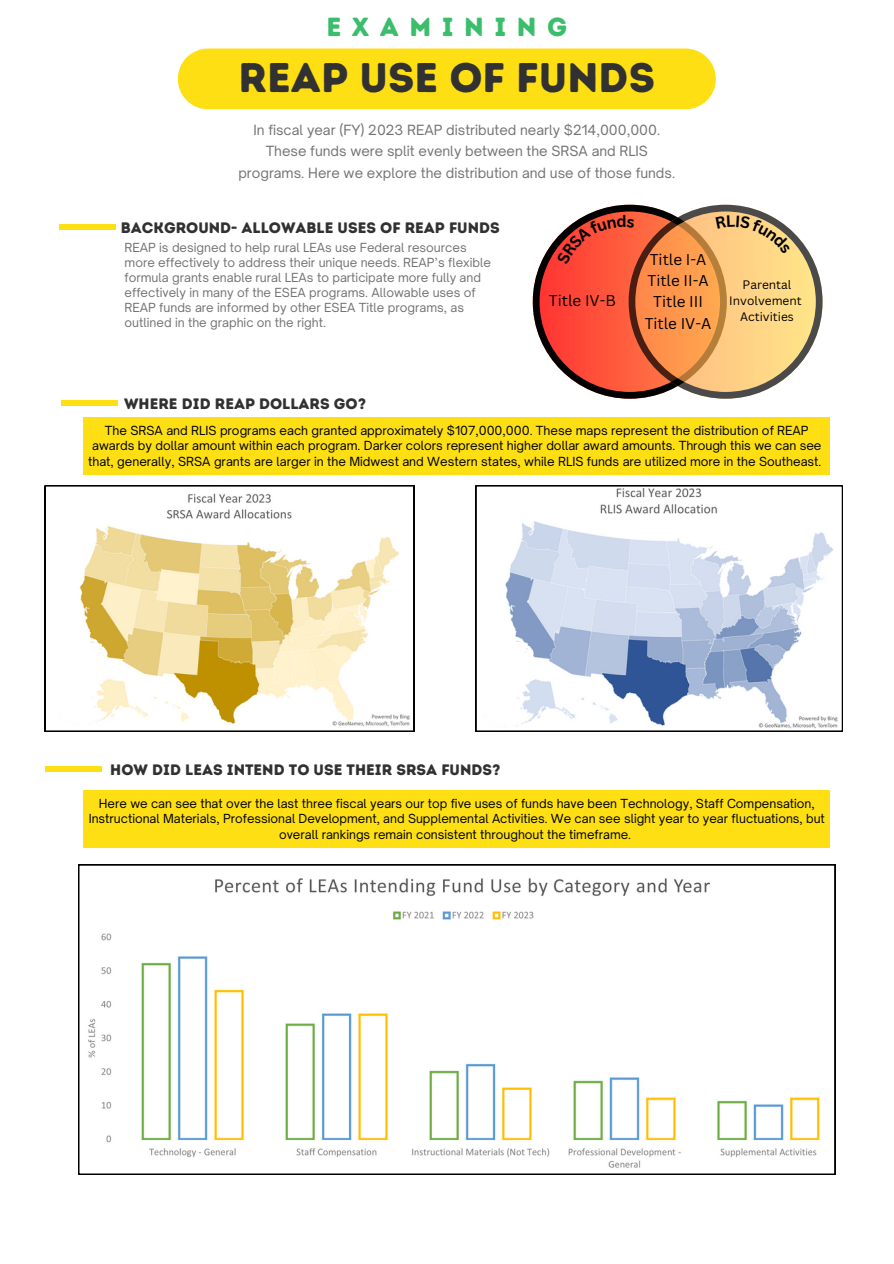
<style>
.page{position:relative;width:894px;height:1264px;background:#fff}
.page>*{position:absolute;margin:0;border:0;box-sizing:border-box;transform-origin:0 0}
.t1{font:41.4px "Intro Rust Base";color:#313131}
.t2{font:26.25px "Intro Rust Base";letter-spacing:.4em;color:#3bbe6b}
.t3{font:15.15px "Intro Rust Base";color:#313131}
.t4{font:15.15px "Canva Sans";color:#000}
.t5{font:13.5px/21.5px "Open Sauce One";color:#737373;text-align:center}
.t6{font:12px/15.8px "Open Sauce One";color:#000;text-align:center}
.t7{font:12px/15px "Open Sauce One";color:#737373}
.t8{font:12px/16.4px "Canva Sans";color:#000;text-align:center}
</style>
<div class="page">
<div style="left:59px;top:224px;width:57px;height:6px;background:#fddf13"></div>
<div style="left:61px;top:401px;width:57px;height:5px;background:#fddf13"></div>
<div style="left:178px;top:49px;width:537px;height:60px;background:#fddf13"></div>
<div style="left:83px;top:418px;width:746px;height:57px;background:#fddf13"></div>
<div style="left:45px;top:766px;width:56px;height:6px;background:#fddf13"></div>
<svg style="left:475px;top:485px;width:367px;height:246px"></svg>
<svg style="left:45px;top:485px;width:369px;height:246px"></svg>
<div style="left:83px;top:790px;width:746px;height:57px;background:#fddf13"></div>
<svg style="left:78px;top:864px;width:756px;height:310px"></svg>
<svg style="left:532px;top:205px;width:290px;height:194px"></svg>
<p class="t2" style="left:326px;top:11px;width:242px">EXAMINING</p>
<p class="t1" style="left:238px;top:52px;width:418px">REAP USE OF FUNDS</p>
<p class="t5" style="left:238px;top:119px;width:438px">In fiscal year (FY) 2023 REAP distributed nearly $214,000,000.<br>These funds were split evenly between the SRSA and RLIS programs. Here we explore the distribution and use of those funds.</p>
<p class="t3" style="left:121px;top:218px;width:380px">BACKGROUND- ALLOWABLE USES OF REAP FUNDS</p>
<p class="t7" style="left:124px;top:239px;width:368px">REAP is designed to help rural LEAs use Federal resources more effectively to address their unique needs. REAP’s flexible formula grants enable rural LEAs to participate more fully and effectively in many of the ESEA programs. Allowable uses of REAP funds are informed by other ESEA Title programs, as outlined in the graphic on the right.</p>
<p class="t3" style="left:124px;top:394px;width:243px">WHERE DID REAP DOLLARS GO?</p>
<p class="t4" style="left:549px;top:290px;width:68px">Title IV-B</p>
<p class="t4" style="left:649px;top:249px;width:58px">Title I-A</p>
<p class="t4" style="left:647px;top:270px;width:63px">Title II-A</p>
<p class="t4" style="left:653px;top:291px;width:51px">Title III</p>
<p class="t4" style="left:644px;top:312px;width:68px">Title IV-A</p>
<p class="t8" style="left:729px;top:276px;width:74px">Parental<br>Involvement</p>
<p class="t8" style="left:740px;top:308px;width:55px">Activities</p>
<p class="t6" style="left:88px;top:422px;width:734px">The SRSA and RLIS programs each granted approximately $107,000,000. These maps represent the distribution of REAP awards by dollar amount within each program. Darker colors represent higher dollar award amounts. Through this we can see that, generally, SRSA grants are larger in the Midwest and Western states, while RLIS funds are utilized more in the Southeast.</p>
<p class="t3" style="left:110px;top:760px;width:391px">HOW DID LEAS INTEND TO USE THEIR SRSA FUNDS?</p>
<p class="t6" style="left:89px;top:795px;width:737px">Here we can see that over the last three fiscal years our top five uses of funds have been Technology, Staff Compensation,<br>Instructional Materials, Professional Development, and Supplemental Activities. We can see slight year to year fluctuations, but overall rankings remain consistent throughout the timeframe.</p>
</div>
